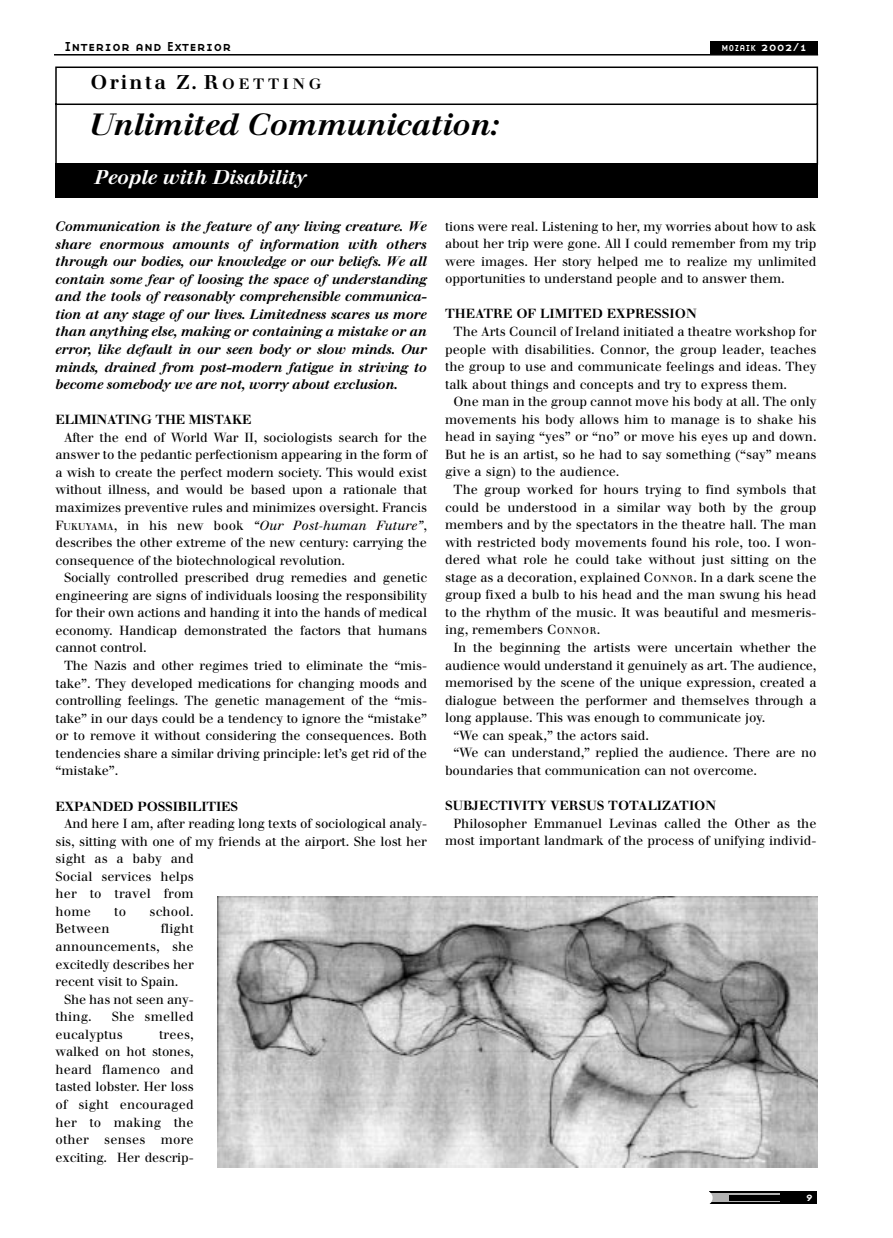
<style>
.page{position:relative;width:893px;height:1238px;background:#fff}
.page>*{position:absolute;margin:0;border:0;box-sizing:border-box;transform-origin:0 0}
.t1{font:italic 700 30px "Walbaum";letter-spacing:-.015em;color:#000}
.t2{font:italic 700 19.5px "Walbaum";letter-spacing:-.015em;color:#fff}
.t3{font:700 19.5px "Walbaum";letter-spacing:.11em;color:#000}
.t4{font:italic 700 13.5px/17.5px "Walbaum";letter-spacing:-.02em;color:#000}
.t5{font:13.5px "Base Nine Small Caps";color:#000}
.t6{font:12.9px/17.5px "Walbaum";letter-spacing:-.01em;color:#000;text-align:justify}
.t7{font:700 12.9px "Walbaum";color:#000}
.t8{font:12.9px/17.5px "Walbaum";letter-spacing:.01em;color:#000}
.t9{font:12px "Base Nine Small Caps";color:#fff}
.t10{font:9px "Base Nine Small Caps";color:#fff}
.s1{font-size:14.7px}
.s2{font-size:12px}
.s3{font-size:9.6px}
.s4{font-style:italic}
</style>
<div class="page">
<div style="left:711px;top:41px;width:107px;height:13px;background:#000"></div>
<div style="left:709px;top:1191px;width:107px;height:13px;background:#000"></div>
<svg style="left:711px;top:1193px;width:68px;height:9px"></svg>
<div style="left:728px;top:1194px;width:53px;height:6px;background:#000"></div>
<div style="left:697px;top:1190px;width:15px;height:15px;background:#fff;border-radius:50%"></div>
<hr style="left:54px;top:54px;width:764px;height:2px;background:#000">
<img style="left:218px;top:897px;width:599px;height:270px">
<svg style="left:55px;top:66px;width:764px;height:99px"></svg>
<div style="left:55px;top:163px;width:762px;height:34px;background:#000"></div>
<div style="left:79px;top:112px;width:726px;height:43px;background:#fff"></div>
<p class="t5" style="left:64px;top:39px;width:169px">Interior and Exterior</p>
<h2 class="t3" style="left:91px;top:75px;width:232px">Orinta Z.R<span class="s1">OETTING</span></h2>
<h1 class="t1" style="left:89px;top:113px;width:411px">Unlimited Communication:</h1>
<h2 class="t2" style="left:95px;top:170px;width:213px">People with Disability</h2>
<p class="t10" style="left:721px;top:43px;width:88px">MOZAIK <span class="s2">2002/1</span></p>
<p class="t4" style="left:56px;top:219px;width:373px">Communication is the feature of any living creature. We share enormous amounts of information with others through our bodies, our knowledge or our beliefs. We all contain some fear of loosing the space of understanding and the tools of reasonably comprehensible communica&shy;tion at any stage of our lives. Limitedness scares us more than anything else, making or containing a mistake or an error, like default in our seen body or slow minds. Our minds, drained from post-modern fatigue in striving to become somebody we are not, worry about exclusion.</p>
<p class="t7" style="left:56px;top:415px;width:198px">ELIMINATING THE MISTAKE</p>
<p class="t6" style="left:55px;top:430px;width:373px;text-indent:9px">After the end of World War II, sociologists search for the answer to the pedantic perfectionism appearing in the form of a wish to create the perfect modern society. This would exist without illness, and would be based upon a rationale that maximizes preventive rules and minimizes oversight. Francis F<span class="s3">UKUYAMA</span>, in his new book <span class="s4">“Our Post-human Future”</span>, describes the other extreme of the new century: carrying the consequence of the biotechnological revolution.</p>
<p class="t6" style="left:55px;top:570px;width:373px;text-indent:9px">Socially controlled prescribed drug remedies and genetic engineering are signs of individuals loosing the responsibility for their own actions and handing it into the hands of medical economy. Handicap demonstrated the factors that humans cannot control.</p>
<p class="t6" style="left:55px;top:658px;width:373px;text-indent:9px">The Nazis and other regimes tried to eliminate the “mis&shy;take”. They developed medications for changing moods and controlling feelings. The genetic management of the “mis&shy;take” in our days could be a tendency to ignore the “mistake” or to remove it without considering the consequences. Both tendencies share a similar driving principle: let’s get rid of the “mistake”.</p>
<p class="t7" style="left:55px;top:801px;width:184px">EXPANDED POSSIBILITIES</p>
<p class="t6" style="left:55px;top:816px;width:373px;text-align:left;text-indent:9px">And here I am, after reading long texts of sociological analy&shy;sis, sitting with one of my friends at the airport. She lost her sight as a baby and<br>Social services helps<br>her to travel from<br>home</p>
<p class="t6" style="left:114px;top:903px;width:13px">to</p>
<p class="t6" style="left:150px;top:903px;width:46px">school.</p>
<p class="t6" style="left:55px;top:921px;width:140px;text-indent:105px">flight announcements, she excitedly describes her recent visit to Spain.</p>
<p class="t6" style="left:55px;top:991px;width:140px;text-indent:9px">She has not seen any&shy;thing.</p>
<p class="t8" style="left:55px;top:921px;width:56px">Between</p>
<p class="t8" style="left:55px;top:1009px;width:140px;text-indent:56px">She smelled eucalyptus</p>
<p class="t6" style="left:55px;top:1026px;width:140px;text-indent:104px">trees, walked on hot stones, heard flamenco and tasted lobster. Her loss of sight encouraged her to making the other senses more exciting. Her descrip-</p>
<p class="t6" style="left:445px;top:219px;width:373px">tions were real. Listening to her, my worries about how to ask about her trip were gone. All I could remember from my trip were images. Her story helped me to realize my unlimited opportunities to understand people and to answer them.</p>
<p class="t7" style="left:445px;top:309px;width:253px">THEATRE OF LIMITED EXPRESSION</p>
<p class="t6" style="left:445px;top:324px;width:373px;text-indent:9px">The Arts Council of Ireland initiated a theatre workshop for people with disabilities. Connor, the group leader, teaches the group to use and communicate feelings and ideas. They talk about things and concepts and try to express them.</p>
<p class="t6" style="left:445px;top:394px;width:373px;text-indent:9px">One man in the group cannot move his body at all. The only movements his body allows him to manage is to shake his head in saying “yes” or “no” or move his eyes up and down.<br>But he is an artist, so he had to say something (“say” means give a sign) to the audience.</p>
<p class="t6" style="left:445px;top:482px;width:373px;text-indent:9px">The group worked for hours trying to find symbols that could be understood in a similar way both by the group members and by the spectators in the theatre hall. The man with restricted body movements found his role, too. I won&shy;dered what role he could take without just sitting on the stage as a decoration, explained C<span class="s3">ONNOR</span>. In a dark scene the group fixed a bulb to his head and the man swung his head to the rhythm of the music. It was beautiful and mesmeris&shy;ing, remembers C<span class="s3">ONNOR</span>.</p>
<p class="t6" style="left:453px;top:640px;width:364px">In the beginning the artists were uncertain whether the</p>
<p class="t6" style="left:445px;top:657px;width:373px">audience would understand it genuinely as art. The audience,</p>
<p class="t6" style="left:445px;top:675px;width:373px">memorised by the scene of the unique expression, created a</p>
<p class="t6" style="left:445px;top:692px;width:373px">dialogue between the performer and themselves through a</p>
<p class="t6" style="left:445px;top:710px;width:322px">long applause. This was enough to communicate joy.</p>
<p class="t6" style="left:453px;top:728px;width:197px">“We can speak,” the actors said.</p>
<p class="t6" style="left:453px;top:745px;width:364px">“We can understand,” replied the audience. There are no</p>
<p class="t6" style="left:445px;top:763px;width:313px">boundaries that communication can not overcome.</p>
<p class="t7" style="left:445px;top:800px;width:273px">SUBJECTIVITY VERSUS TOTALIZATION</p>
<p class="t6" style="left:445px;top:815px;width:373px;text-align:right">Philosopher Emmanuel Levinas called the Other as the most important landmark of the process of unifying individ-</p>
<p class="t9" style="left:805px;top:1190px;width:10px">9</p>
</div>
